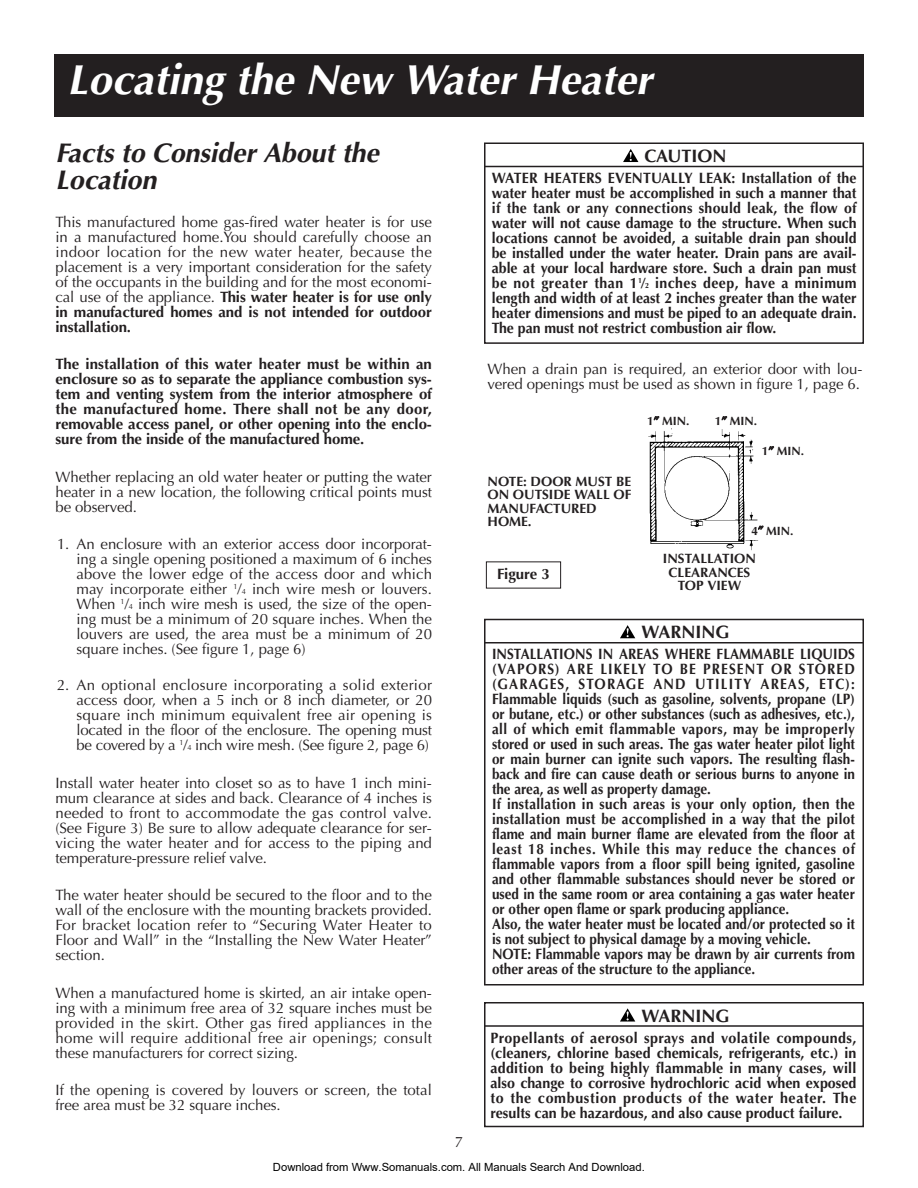
<style>
.page{position:relative;width:918px;height:1188px;background:#fff}
.page>*{position:absolute;margin:0;border:0;box-sizing:border-box;transform-origin:0 0}
.t1{font:italic 700 42px "Optima";color:#fff}
.t2{font:italic 700 27px/27px "Optima";letter-spacing:-.005em;color:#231f20}
.t3{font:700 18px "Optima";color:#231f20}
.t4{font:15px/15px "Optima";letter-spacing:-.005em;color:#231f20;text-align:justify}
.t5{font:700 15px/15px "Optima";color:#231f20;scale:.9 1}
.t6{font:700 15px/15px "Optima";color:#231f20;text-align:justify;scale:.94 1}
.t7{font:700 15px/15px "Optima";color:#231f20;text-align:justify;scale:.95 1}
.t8{font:700 15px/15px "Optima";color:#231f20;text-align:justify}
.t9{font:700 13.5px/13.5px "Optima";color:#231f20;text-align:center}
.t10{font:700 12px "Optima";color:#231f20}
.t11{font:11.25px "Arial";color:#000}
.s1{font-weight:700}
.s2{font-size:7.5px}
</style>
<div class="page">
<div style="left:54px;top:54px;width:810px;height:62px;background:#231f20"></div>
<img style="left:648px;top:428px;width:111px;height:123px">
<svg style="left:620px;top:625px;width:15px;height:13px"></svg>
<div style="left:484px;top:619px;width:380px;height:367px;border:2px solid #231f20"></div>
<hr style="left:485px;top:642px;width:379px;height:2px;background:#231f20">
<svg style="left:623px;top:149px;width:15px;height:13px"></svg>
<div style="left:484px;top:142px;width:380px;height:202px;border:2px solid #231f20"></div>
<hr style="left:485px;top:166px;width:379px;height:1px;background:#231f20">
<svg style="left:620px;top:1008px;width:15px;height:14px"></svg>
<div style="left:484px;top:1002px;width:380px;height:125px;border:2px solid #231f20"></div>
<hr style="left:485px;top:1025px;width:379px;height:2px;background:#231f20">
<h1 class="t1" style="left:67px;top:63px;width:587px">Locating the New Water Heater</h1>
<h2 class="t2" style="left:56px;top:142px;width:325px">Facts to Consider About the<br>Location</h2>
<p class="t4" style="left:56px;top:216px;width:378px">This manufactured home gas-fired water heater is for use in a manufactured home.You should carefully choose an indoor location for the new water heater, because the placement is a very important consideration for the safety of the occupants in the building and for the most economi&shy;cal use of the appliance. <span class="s1">This water heater is for use only in manufactured homes and is not intended for outdoor installation.</span></p>
<p class="t8" style="left:56px;top:358px;width:378px">The installation of this water heater must be within an enclosure so as to separate the appliance combustion sys&shy;tem and venting system from the interior atmosphere of the manufactured home. There shall not be any door, removable access panel, or other opening into the enclo&shy;sure from the inside of the manufactured home.</p>
<p class="t4" style="left:56px;top:471px;width:378px">Whether replacing an old water heater or putting the water heater in a new location, the following critical points must be observed.</p>
<p class="t4" style="left:76px;top:538px;width:357px;text-indent:-19px">1. An enclosure with an exterior access door incorporat&shy;ing a single opening positioned a maximum of 6 inches above the lower edge of the access door and which may incorporate either <sup>1</sup>/<span class="s2">4</span> inch wire mesh or louvers.<br>When <sup>1</sup>/<span class="s2">4</span> inch wire mesh is used, the size of the open&shy;ing must be a minimum of 20 square inches. When the louvers are used, the area must be a minimum of 20 square inches. (See figure 1, page 6)</p>
<p class="t4" style="left:76px;top:679px;width:357px;text-indent:-20px">2. An optional enclosure incorporating a solid exterior access door, when a 5 inch or 8 inch diameter, or 20 square inch minimum equivalent free air opening is located in the floor of the enclosure. The opening must be covered by a <sup>1</sup>/<span class="s2">4</span> inch wire mesh. (See figure 2, page 6)</p>
<p class="t4" style="left:56px;top:777px;width:378px">Install water heater into closet so as to have 1 inch mini&shy;mum clearance at sides and back. Clearance of 4 inches is needed to front to accommodate the gas control valve. (See Figure 3) Be sure to allow adequate clearance for ser&shy;vicing the water heater and for access to the piping and temperature-pressure relief valve.</p>
<p class="t4" style="left:56px;top:889px;width:378px">The water heater should be secured to the floor and to the wall of the enclosure with the mounting brackets provided.<br>For bracket location refer to “Securing Water Heater to Floor and Wall” in the “Installing the New Water Heater” section.</p>
<p class="t4" style="left:56px;top:987px;width:378px">When a manufactured home is skirted, an air intake open&shy;ing with a minimum free area of 32 square inches must be provided in the skirt. Other gas fired appliances in the home will require additional free air openings; consult these manufacturers for correct sizing.</p>
<p class="t4" style="left:56px;top:1084px;width:378px">If the opening is covered by louvers or screen, the total free area must be 32 square inches.</p>
<p class="t4" style="left:455px;top:1136px;width:10px">7</p>
<p class="t3" style="left:645px;top:148px;width:83px">CAUTION</p>
<p class="t6" style="left:492px;top:172px;width:390px">WATER HEATERS EVENTUALLY LEAK: Installation of the water heater must be accomplished in such a manner that if the tank or any connections should leak, the flow of water will not cause damage to the structure. When such locations cannot be avoided, a suitable drain pan should be installed under the water heater. Drain pans are avail&shy;able at your local hardware store. Such a drain pan must be not greater than 1<sup>1</sup>⁄<span class="s2">2</span> inches deep, have a minimum length and width of at least 2 inches greater than the water heater dimensions and must be piped to an adequate drain.<br>The pan must not restrict combustion air flow.</p>
<p class="t4" style="left:488px;top:363px;width:376px">When a drain pan is required, an exterior door with lou&shy;vered openings must be used as shown in figure 1, page 6.</p>
<p class="t9" style="left:488px;top:476px;width:145px;text-align:left">NOTE: DOOR MUST BE<br>ON OUTSIDE WALL OF<br>MANUFACTURED<br>HOME.</p>
<p class="t8" style="left:497px;top:568px;width:54px">Figure 3</p>
<p class="t10" style="left:647px;top:416px;width:44px">1 MIN.</p>
<p class="t10" style="left:715px;top:416px;width:44px">1 MIN.</p>
<p class="t10" style="left:762px;top:446px;width:44px">1 MIN.</p>
<p class="t10" style="left:751px;top:526px;width:44px">4 MIN.</p>
<p class="t9" style="left:663px;top:553px;width:95px">INSTALLATION<br>CLEARANCES<br>TOP VIEW</p>
<p class="t3" style="left:641px;top:625px;width:90px">WARNING</p>
<p class="t5" style="left:492px;top:648px;width:405px">INSTALLATIONS IN AREAS WHERE FLAMMABLE LIQUIDS (VAPORS) ARE LIKELY TO BE PRESENT OR STORED (GARAGES, STORAGE AND UTILITY AREAS, ETC):<br>Flammable liquids (such as gasoline, solvents, propane (LP) or butane, etc.) or other substances (such as adhesives, etc.), all of which emit flammable vapors, may be improperly stored or used in such areas. The gas water heater pilot light or main burner can ignite such vapors. The resulting flash&shy;back and fire can cause death or serious burns to anyone in the area, as well as property damage.<br>If installation in such areas is your only option, then the installation must be accomplished in a way that the pilot flame and main burner flame are elevated from the floor at least 18 inches. While this may reduce the chances of flammable vapors from a floor spill being ignited, gasoline and other flammable substances should never be stored or used in the same room or area containing a gas water heater or other open flame or spark producing appliance.<br>Also, the water heater must be located and/or protected so it is not subject to physical damage by a moving vehicle.<br>NOTE: Flammable vapors may be drawn by air currents from other areas of the structure to the appliance.</p>
<p class="t3" style="left:641px;top:1008px;width:90px">WARNING</p>
<p class="t7" style="left:490px;top:1031px;width:387px">Propellants of aerosol sprays and volatile compounds, (cleaners, chlorine based chemicals, refrigerants, etc.) in addition to being highly flammable in many cases, will also change to corrosive hydrochloric acid when exposed to the combustion products of the water heater. The results can be hazardous, and also cause product failure.</p>
<p class="t11" style="left:273px;top:1160px;width:373px">Download from Www.Somanuals.com. All Manuals Search And Download.</p>
</div>
